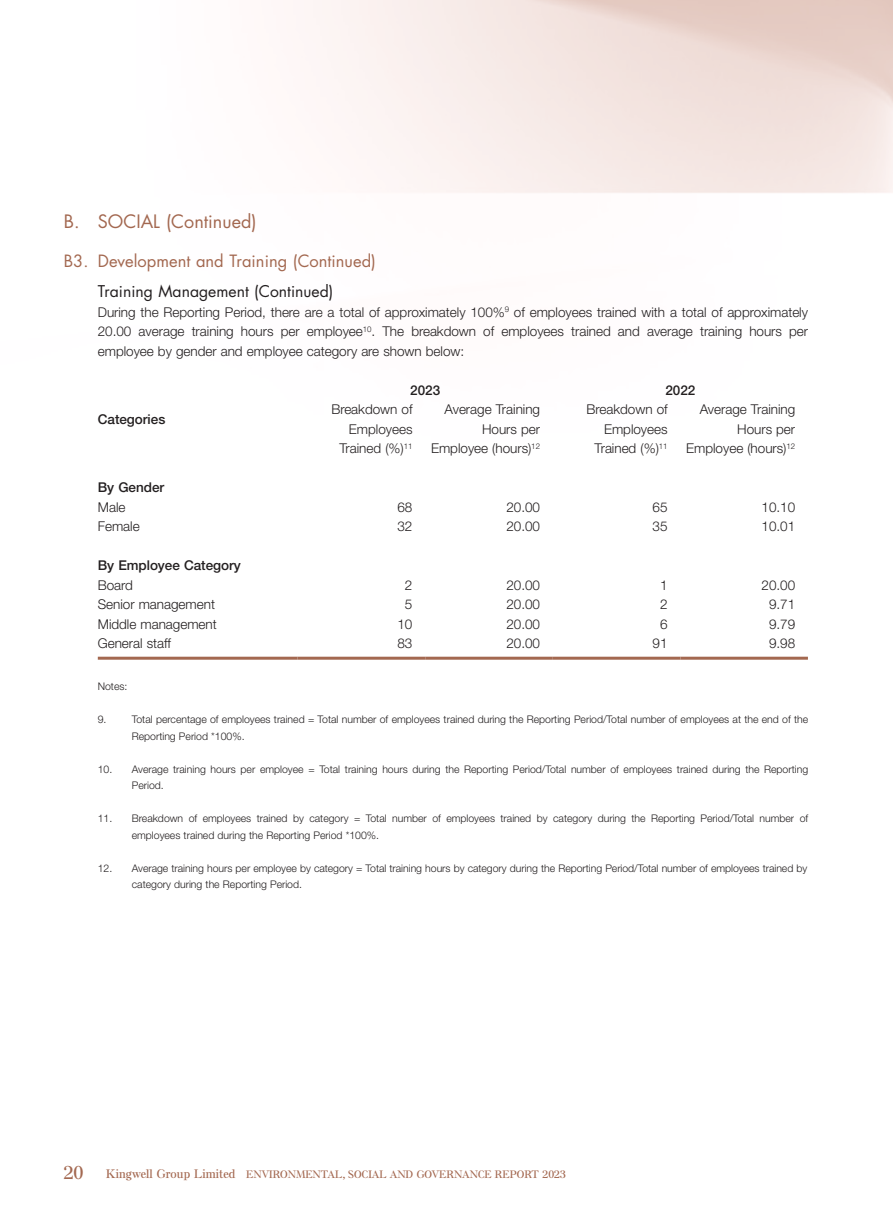
<style>
.page{position:relative;width:893px;height:1212px;background:#fff}
.page>*{position:absolute;margin:0;border:0;box-sizing:border-box;transform-origin:0 0}
.Heading_1{font:18px "Futura Std";color:#a36850}
.t1{font:600 18px "Else NPL Std";color:#a36850}
.Heading_2{font:16.5px "Futura Std";color:#a36850}
.Heading_3{font:15.75px "Futura Std";color:#231f20}
.Body_Text{font:300 13.5px/19.5px "Helvetica Neue LT Std";color:#231f20;text-align:right}
.Body_Text-2{font:500 13.5px "Helvetica Neue LT Std";color:#231f20}
.Notes{font:300 10.5px/16.5px "Helvetica Neue LT Std";color:#231f20}
.t2{font:600 10.5px "Else NPL Std";letter-spacing:.01em;color:#a36850}
.s1{font-size:12px}
</style>
<div class="page">
<hr style="left:98px;top:657px;width:200px;height:3px;background:#a36850">
<hr style="left:298px;top:657px;width:127px;height:3px;background:#a36850">
<hr style="left:425px;top:657px;width:128px;height:3px;background:#a36850">
<hr style="left:553px;top:657px;width:127px;height:3px;background:#a36850">
<hr style="left:680px;top:657px;width:128px;height:3px;background:#a36850">
<p class="Heading_1" style="left:64px;top:210px;width:194px">B. SOCIAL (Continued)</p>
<p class="Heading_2" style="left:64px;top:250px;width:314px">B3. Development and Training (Continued)</p>
<p class="Heading_3" style="left:98px;top:281px;width:237px">Training Management (Continued)</p>
<p class="Body_Text" style="left:98px;top:302px;width:712px;text-align:justify">During the Reporting Period, there are a total of approximately 100%<sup>9</sup> of employees trained with a total of approximately 20.00 average training hours per employee<sup>10</sup>. The breakdown of employees trained and average training hours per employee by gender and employee category are shown below:</p>
<p class="Body_Text-2" style="left:98px;top:411px;width:69px">Categories</p>
<p class="Body_Text-2" style="left:410px;top:382px;width:31px">2023</p>
<p class="Body_Text-2" style="left:665px;top:382px;width:31px">2022</p>
<p class="Body_Text" style="left:331px;top:399px;width:83px">Breakdown of<br>Employees</p>
<p class="Body_Text" style="left:339px;top:438px;width:75px">Trained (%)<sup>11</sup></p>
<p class="Body_Text" style="left:431px;top:399px;width:110px">Average Training<br>Hours per<br>Employee (hours)<sup>12</sup></p>
<p class="Body_Text" style="left:586px;top:399px;width:83px">Breakdown of<br>Employees</p>
<p class="Body_Text" style="left:686px;top:399px;width:110px">Average Training<br>Hours per<br>Employee (hours)<sup>12</sup></p>
<p class="Body_Text" style="left:594px;top:438px;width:75px">Trained (%)<sup>11</sup></p>
<p class="Body_Text-2" style="left:98px;top:479px;width:68px">By Gender</p>
<p class="Body_Text" style="left:98px;top:497px;width:29px">Male</p>
<p class="Body_Text" style="left:397px;top:497px;width:16px">68</p>
<p class="Body_Text" style="left:506px;top:497px;width:35px">20.00</p>
<p class="Body_Text" style="left:653px;top:497px;width:16px">65</p>
<p class="Body_Text" style="left:761px;top:497px;width:35px">10.10</p>
<p class="Body_Text" style="left:98px;top:516px;width:43px">Female</p>
<p class="Body_Text" style="left:397px;top:516px;width:16px">32</p>
<p class="Body_Text" style="left:506px;top:516px;width:35px">20.00</p>
<p class="Body_Text" style="left:653px;top:516px;width:16px">35</p>
<p class="Body_Text" style="left:761px;top:516px;width:35px">10.01</p>
<p class="Body_Text-2" style="left:98px;top:557px;width:145px">By Employee Category</p>
<p class="Body_Text" style="left:98px;top:575px;width:37px">Board</p>
<p class="Body_Text" style="left:405px;top:575px;width:9px">2</p>
<p class="Body_Text" style="left:506px;top:575px;width:35px">20.00</p>
<p class="Body_Text" style="left:660px;top:575px;width:9px">1</p>
<p class="Body_Text" style="left:761px;top:575px;width:35px">20.00</p>
<p class="Body_Text" style="left:98px;top:594px;width:119px">Senior management</p>
<p class="Body_Text" style="left:405px;top:594px;width:9px">5</p>
<p class="Body_Text" style="left:506px;top:594px;width:35px">20.00</p>
<p class="Body_Text" style="left:660px;top:594px;width:9px">2</p>
<p class="Body_Text" style="left:769px;top:594px;width:28px">9.71</p>
<p class="Body_Text" style="left:98px;top:614px;width:120px">Middle management</p>
<p class="Body_Text" style="left:397px;top:614px;width:16px">10</p>
<p class="Body_Text" style="left:506px;top:614px;width:35px">20.00</p>
<p class="Body_Text" style="left:660px;top:614px;width:9px">6</p>
<p class="Body_Text" style="left:769px;top:614px;width:28px">9.79</p>
<p class="Body_Text" style="left:98px;top:633px;width:75px">General staff</p>
<p class="Body_Text" style="left:397px;top:633px;width:16px">83</p>
<p class="Body_Text" style="left:506px;top:633px;width:35px">20.00</p>
<p class="Body_Text" style="left:653px;top:633px;width:16px">91</p>
<p class="Body_Text" style="left:769px;top:633px;width:28px">9.98</p>
<p class="Notes" style="left:98px;top:678px;width:31px">Notes:</p>
<p class="Notes" style="left:98px;top:711px;width:10px">9.</p>
<p class="Notes" style="left:132px;top:711px;width:678px">Total percentage of employees trained = Total number of employees trained during the Reporting Period/Total number of employees at the end of the<br>Reporting Period *100%.</p>
<p class="Notes" style="left:132px;top:760px;width:678px;text-indent:-34px">10. Average training hours per employee = Total training hours during the Reporting Period/Total number of employees trained during the Reporting<br>Period.</p>
<p class="Notes" style="left:132px;top:810px;width:678px;text-indent:-34px">11. Breakdown of employees trained by category = Total number of employees trained by category during the Reporting Period/Total number of employees trained during the Reporting Period *100%.</p>
<p class="Notes" style="left:132px;top:859px;width:677px;text-indent:-34px">12. Average training hours per employee by category = Total training hours by category during the Reporting Period/Total number of employees trained by category during the Reporting Period.</p>
<h1 class="t1" style="left:64px;top:1161px;width:21px">20</h1>
<p class="t2" style="left:106px;top:1168px;width:461px"><span class="s1">Kingwell Group Limited</span> ENVIRONMENTAL, SOCIAL AND GOVERNANCE REPORT 2023</p>
</div>
